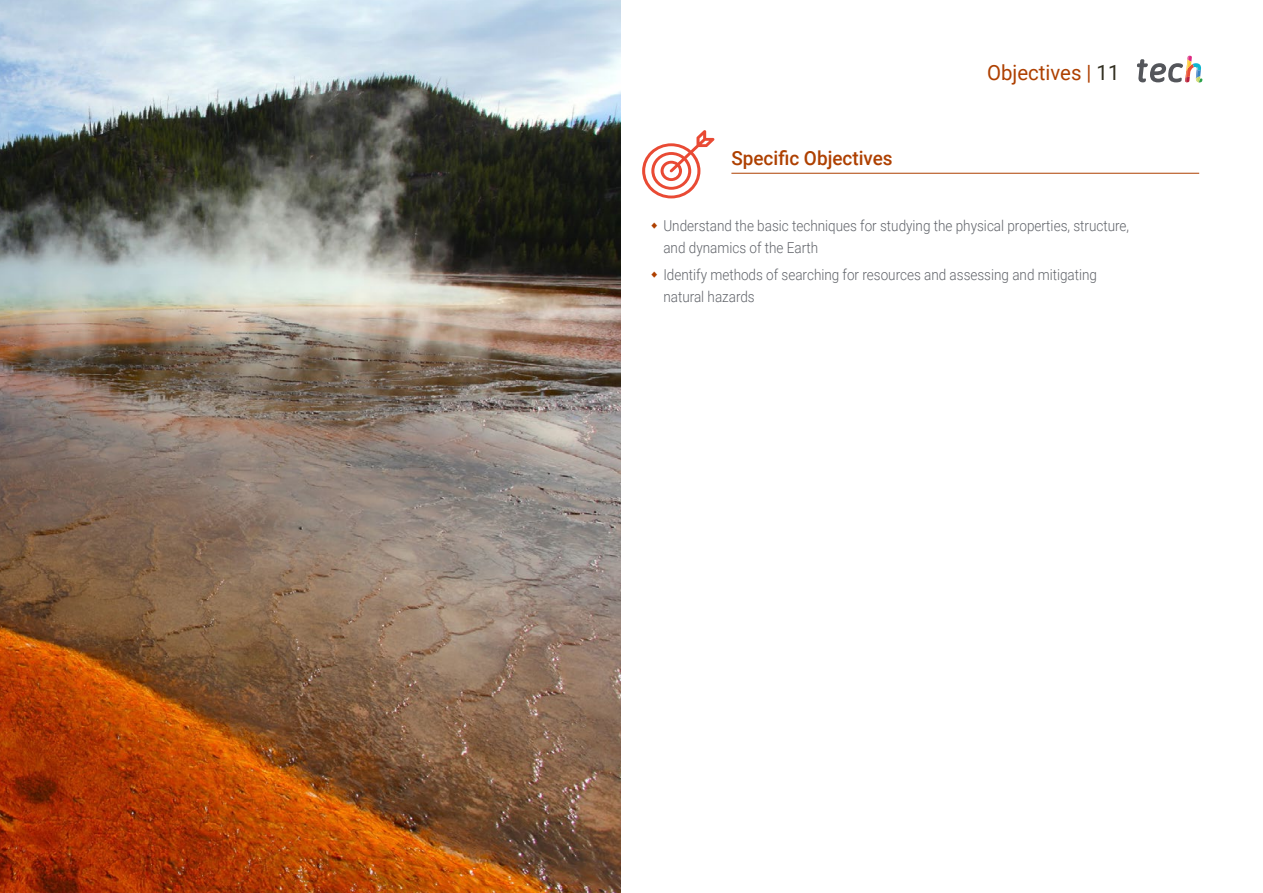
<style>
.page{position:relative;width:1263px;height:893px;background:#fff}
.page>*{position:absolute;margin:0;border:0;box-sizing:border-box;transform-origin:0 0}
.t1{font:21px "Roboto";color:#ae4000}
.t2{font:500 19.5px "Roboto";color:#ae4000}
.t3{font:300 15px/22.5px "Roboto";color:#61646a;scale:.9 1}
.s1{color:#312e20}
</style>
<div class="page">
<hr style="left:731px;top:173px;width:468px;height:1px;background:#ae4000">
<svg style="left:642px;top:130px;width:72px;height:68px"></svg>
<img style="left:0;top:0;width:621px;height:893px">
<svg style="left:1137px;top:56px;width:65px;height:27px"></svg>
<h2 class="t2" style="left:731px;top:144px;width:163px">Specific Objectives</h2>
<h1 class="t1" style="left:987px;top:57px;width:134px">Objectives | <span class="s1">11</span></h1>
<p class="t3" style="left:663px;top:213px;width:519px">Understand the basic techniques for studying the physical properties, structure, and dynamics of the Earth</p>
<p class="t3" style="left:663px;top:263px;width:483px">Identify methods of searching for resources and assessing and mitigating natural hazards</p>
</div>
